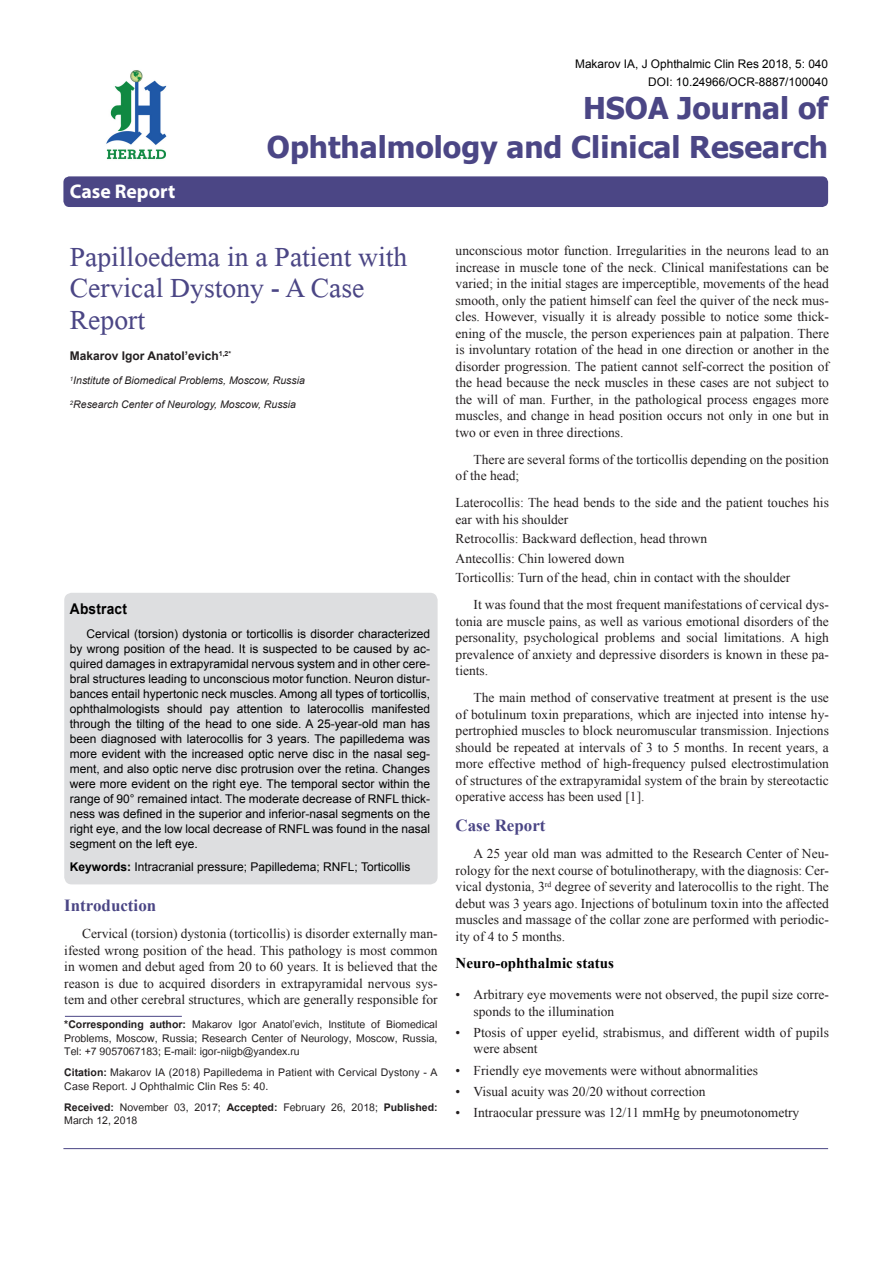
<style>
.page{position:relative;width:893px;height:1263px;background:#fff}
.page>*{position:absolute;margin:0;border:0;box-sizing:border-box;transform-origin:0 0}
.t1{font:41.25px/31.5px "Microsoft Himalaya";color:#4b4685}
.Journal_Name{font:700 30px "Tahoma";color:#4b4685}
.Atricle_Type{font:700 19.8px "Myriad Hebrew";color:#fff}
.Headdings{font:700 16.95px "Times New Roman";color:#4b4685}
.Subheading{font:700 15px "Times New Roman";color:#000}
.Abstract{font:700 14.85px "Arial";letter-spacing:.015em;color:#000;scale:.93 1}
.Text{font:14.7px/13.5px "Utsaah";color:#231f20}
.Text-2{font:13.5px/16.5px "Times New Roman";color:#231f20;text-align:justify}
.Abstract_Text{font:12px/15px "Arial";color:#000;text-align:justify}
.Authors{font:700 12px "Arial";color:#231f20}
.Author_Citation{font:11.85px "Arial";color:#000}
.Affiliation{font:italic 10.5px "Arial";color:#231f20}
.s1{font-weight:700}
</style>
<div class="page">
<div style="left:63px;top:176px;width:765px;height:31px;background:#4b4685;border-radius:6px"></div>
<hr style="left:65px;top:1016px;width:117px;height:1px;background:#4b4685">
<img style="left:106px;top:70px;width:61px;height:90px">
<hr style="left:63px;top:1148px;width:765px;height:1px;background:#4b4685">
<div style="left:64px;top:593px;width:374px;height:291px;background:#dddee0;border-radius:8px"></div>
<p class="Atricle_Type" style="left:70px;top:180px;width:107px">Case Report</p>
<p class="Author_Citation" style="left:575px;top:56px;width:254px">Makarov IA, J Ophthalmic Clin Res 2018, 5: 040</p>
<p class="Author_Citation" style="left:648px;top:74px;width:181px">DOI: 10.24966/OCR-8887/100040</p>
<p class="Journal_Name" style="left:583px;top:87px;width:247px">HSOA Journal of</p>
<p class="Journal_Name" style="left:267px;top:126px;width:563px">Ophthalmology and Clinical Research</p>
<p class="t1" style="left:70px;top:236px;width:339px">Papilloedema in a Patient with<br>Cervical Dystony - A Case<br>Report</p>
<p class="Authors" style="left:70px;top:348px;width:163px">Makarov Igor Anatol’evich<sup>1,2*</sup></p>
<p class="Affiliation" style="left:70px;top:374px;width:237px"><sup>1</sup>Institute of Biomedical Problems, Moscow, Russia</p>
<p class="Affiliation" style="left:70px;top:398px;width:228px"><sup>2</sup>Research Center of Neurology, Moscow, Russia</p>
<p class="Abstract" style="left:70px;top:599px;width:63px">Abstract</p>
<p class="Abstract_Text" style="left:70px;top:627px;width:362px;text-indent:16px">Cervical (torsion) dystonia or torticollis is disorder characterized by wrong position of the head. It is suspected to be caused by ac&shy;quired damages in extrapyramidal nervous system and in other cere&shy;bral structures leading to unconscious motor function. Neuron distur&shy;bances entail hypertonic neck muscles. Among all types of torticollis, ophthalmologists should pay attention to laterocollis manifested through the tilting of the head to one side. A 25-year-old man has been diagnosed with laterocollis for 3 years. The papilledema was more evident with the increased optic nerve disc in the nasal seg&shy;ment, and also optic nerve disc protrusion over the retina. Changes were more evident on the right eye. The temporal sector within the range of 90° remained intact. The moderate decrease of RNFL thick&shy;ness was defined in the superior and inferior-nasal segments on the right eye, and the low local decrease of RNFL was found in the nasal segment on the left eye.</p>
<p class="Abstract_Text" style="left:70px;top:859px;width:342px"><span class="s1">Keywords:</span> Intracranial pressure; Papilledema; RNFL; Torticollis</p>
<p class="Headdings" style="left:64px;top:894px;width:93px">Introduction</p>
<p class="Text-2" style="left:64px;top:925px;width:375px;text-indent:18px">Cervical (torsion) dystonia (torticollis) is disorder externally man&shy;ifested wrong position of the head. This pathology is most common in women and debut aged from 20 to 60 years. It is believed that the reason is due to acquired disorders in extrapyramidal nervous sys&shy;tem and other cerebral structures, which are generally responsible for</p>
<p class="Text" style="left:64px;top:1019px;width:375px;text-align:justify"><span class="s1">*Corresponding author:</span> Makarov Igor Anatol’evich, Institute of Biomedical Problems, Moscow, Russia; Research Center of Neurology, Moscow, Russia, Tel: +7 9057067183; E-mail: igor-niigb@yandex.ru</p>
<p class="Text" style="left:64px;top:1067px;width:375px"><span class="s1">Citation:</span> Makarov IA (2018) Papilledema in Patient with Cervical Dystony - A<br>Case Report. J Ophthalmic Clin Res 5: 40.</p>
<p class="Text" style="left:64px;top:1101px;width:375px"><span class="s1">Received:</span> November 03, 2017; <span class="s1">Accepted:</span> February 26, 2018; <span class="s1">Published:<br></span>March 12, 2018</p>
<p class="Text-2" style="left:456px;top:242px;width:375px">unconscious motor function. Irregularities in the neurons lead to an increase in muscle tone of the neck. Clinical manifestations can be varied; in the initial stages are imperceptible, movements of the head smooth, only the patient himself can feel the quiver of the neck mus&shy;cles. However, visually it is already possible to notice some thick&shy;ening of the muscle, the person experiences pain at palpation. There is involuntary rotation of the head in one direction or another in the disorder progression. The patient cannot self-correct the position of the head because the neck muscles in these cases are not subject to the will of man. Further, in the pathological process engages more muscles, and change in head position occurs not only in one but in two or even in three directions.</p>
<p class="Text-2" style="left:456px;top:451px;width:375px;text-indent:18px">There are several forms of the torticollis depending on the position of the head;</p>
<p class="Text-2" style="left:456px;top:494px;width:375px">Laterocollis: The head bends to the side and the patient touches his ear with his shoulder</p>
<p class="Text-2" style="left:456px;top:530px;width:253px">Retrocollis: Backward deflection, head thrown</p>
<p class="Text-2" style="left:456px;top:550px;width:171px">Antecollis: Chin lowered down</p>
<p class="Text-2" style="left:456px;top:569px;width:336px">Torticollis: Turn of the head, chin in contact with the shoulder</p>
<p class="Text-2" style="left:456px;top:596px;width:375px;text-indent:18px">It was found that the most frequent manifestations of cervical dys&shy;tonia are muscle pains, as well as various emotional disorders of the personality, psychological problems and social limitations. A high prevalence of anxiety and depressive disorders is known in these pa&shy;tients.</p>
<p class="Text-2" style="left:456px;top:689px;width:375px;text-indent:18px">The main method of conservative treatment at present is the use of botulinum toxin preparations, which are injected into intense hy&shy;pertrophied muscles to block neuromuscular transmission. Injections should be repeated at intervals of 3 to 5 months. In recent years, a more effective method of high-frequency pulsed electrostimulation of structures of the extrapyramidal system of the brain by stereotactic operative access has been used [1].</p>
<p class="Headdings" style="left:456px;top:814px;width:91px">Case Report</p>
<p class="Text-2" style="left:456px;top:845px;width:375px;text-indent:18px">A 25 year old man was admitted to the Research Center of Neu&shy;rology for the next course of botulinotherapy, with the diagnosis: Cer&shy;vical dystonia, 3<sup>rd</sup> degree of severity and laterocollis to the right. The debut was 3 years ago. Injections of botulinum toxin into the affected muscles and massage of the collar zone are performed with periodic&shy;ity of 4 to 5 months.</p>
<p class="Subheading" style="left:456px;top:952px;width:160px">Neuro-ophthalmic status</p>
<p class="Text-2" style="left:474px;top:986px;width:357px;text-indent:-18px">• Arbitrary eye movements were not observed, the pupil size corre&shy;sponds to the illumination</p>
<p class="Text-2" style="left:474px;top:1024px;width:357px;text-indent:-18px">• Ptosis of upper eyelid, strabismus, and different width of pupils were absent</p>
<p class="Text-2" style="left:456px;top:1061px;width:304px">• Friendly eye movements were without abnormalities</p>
<p class="Text-2" style="left:456px;top:1082px;width:252px">• Visual acuity was 20/20 without correction</p>
<p class="Text-2" style="left:456px;top:1103px;width:345px">• Intraocular pressure was 12/11 mmHg by pneumotonometry</p>
</div>
